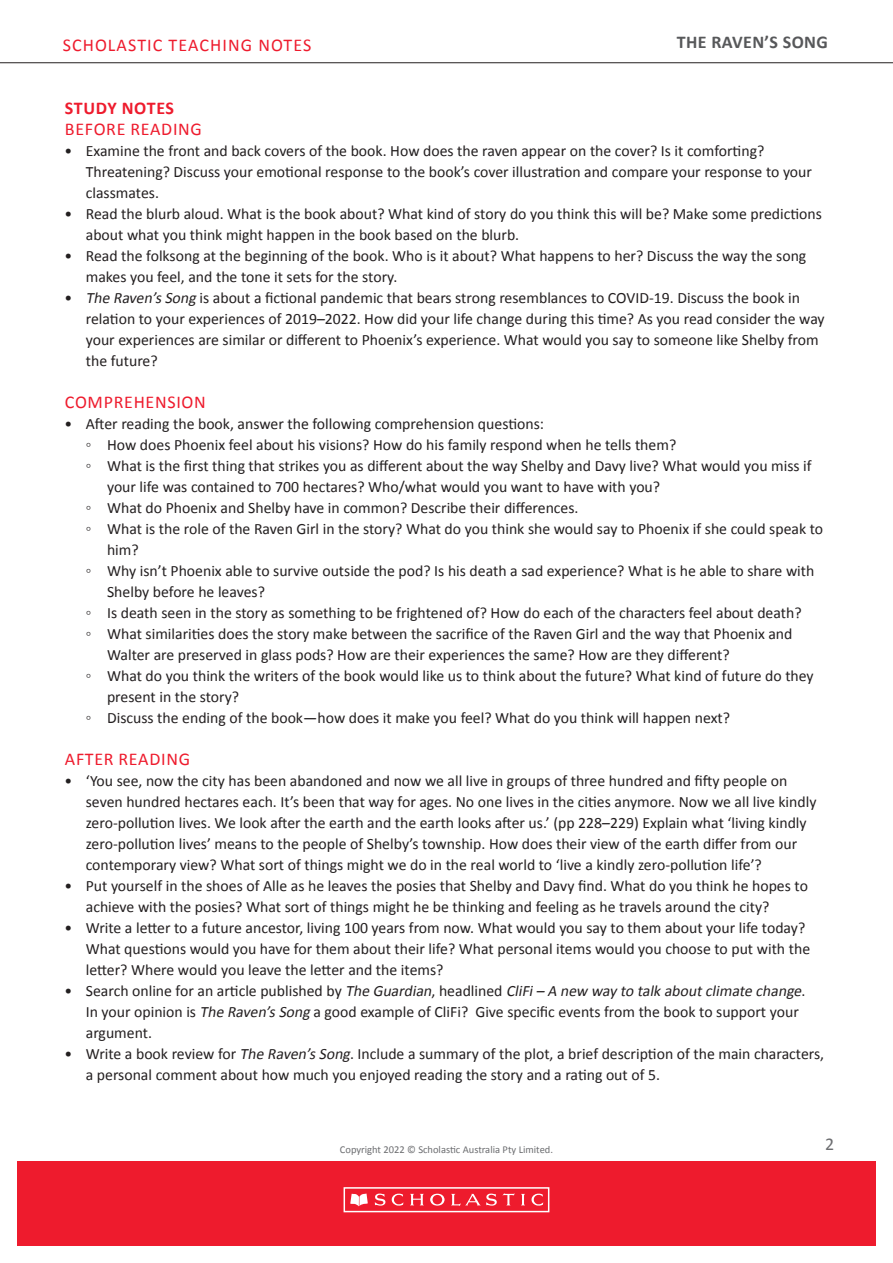
<style>
.page{position:relative;width:893px;height:1263px;background:#fff}
.page>*{position:absolute;margin:0;border:0;box-sizing:border-box;transform-origin:0 0}
.SUB_HEAD_2{font:18px "Calibri";letter-spacing:.04em;color:#ee1b2d}
.SUB_HEAD_2-2{font:18px "Calibri";letter-spacing:.06em;color:#ee1b2d}
.t1{font:700 18px "Calibri";letter-spacing:.02em;color:#57585a}
.SUB_HEAD_1{font:700 18px "Calibri";letter-spacing:.035em;color:#ee1b2d}
.t2{font:18px "Calibri";color:#6c6d70}
.t3{font:15.75px/21px "Calibri";color:#231f20}
.t4{font:10.5px "Calibri";color:#6c6d70}
.s1{font-style:italic}
</style>
<div class="page">
<div style="left:17px;top:1161px;width:859px;height:85px;background:#ee1b2d"></div>
<div style="left:344px;top:1187px;width:205px;height:25px;border:2px solid #fff"></div>
<svg style="left:350px;top:1193px;width:18px;height:13px"></svg>
<svg style="left:375px;top:1193px;width:28px;height:13px"></svg>
<svg style="left:410px;top:1194px;width:14px;height:11px"></svg>
<svg style="left:521px;top:1194px;width:4px;height:11px"></svg>
<svg style="left:531px;top:1193px;width:12px;height:13px"></svg>
<svg style="left:430px;top:1194px;width:15px;height:11px"></svg>
<svg style="left:451px;top:1193px;width:64px;height:13px"></svg>
<hr style="left:0;top:62px;width:893px;height:1px;background:#231f20">
<p class="SUB_HEAD_2-2" style="left:63px;top:32px;width:250px">SCHOLASTIC TEACHING NOTES</p>
<p class="t1" style="left:677px;top:30px;width:153px">THE RAVEN’S SONG</p>
<p class="SUB_HEAD_1" style="left:65px;top:95px;width:111px">STUDY NOTES</p>
<p class="SUB_HEAD_2" style="left:65px;top:116px;width:139px">BEFORE READING</p>
<p class="t3" style="left:86px;top:139px;width:728px;text-indent:-21px">• Examine the front and back covers of the book. How does the raven appear on the cover? Is it comforting?<br>Threatening? Discuss your emotional response to the book’s cover illustration and compare your response to your classmates.</p>
<p class="t3" style="left:86px;top:202px;width:738px;text-indent:-21px">• Read the blurb aloud. What is the book about? What kind of story do you think this will be? Make some predictions about what you think might happen in the book based on the blurb.</p>
<p class="t3" style="left:86px;top:244px;width:722px;text-indent:-21px">• Read the folksong at the beginning of the book. Who is it about? What happens to her? Discuss the way the song makes you feel, and the tone it sets for the story.</p>
<p class="t3" style="left:86px;top:286px;width:740px;text-indent:-21px">• <span class="s1">The Raven’sSong</span> is about a fictional pandemic that bears strong resemblances to COVID-19. Discuss the book in relation to your experiences of 2019–2022. How did your life change during this time? As you read consider the way your experiences are similar or different to Phoenix’s experience. What would you say to someone like Shelby from the future?</p>
<p class="SUB_HEAD_2" style="left:65px;top:389px;width:143px">COMPREHENSION</p>
<p class="t3" style="left:65px;top:412px;width:481px">• After reading the book, answer the following comprehension questions:</p>
<p class="t3" style="left:86px;top:433px;width:592px">◦ How does Phoenix feel about his visions? How do his family respond when he tells them?</p>
<p class="t3" style="left:107px;top:454px;width:706px;text-indent:-21px">◦ What is the first thing that strikes you as different about the way Shelby and Davy live? What would you miss if your life was contained to 700 hectares? Who/what would you want to have with you?</p>
<p class="t3" style="left:86px;top:496px;width:494px">◦ What do Phoenix and Shelby have in common? Describe their differences.</p>
<p class="t3" style="left:107px;top:517px;width:718px;text-indent:-21px">◦ What is the role of the Raven Girl in the story? What do you think she would say to Phoenix if she could speak to him?</p>
<p class="t3" style="left:107px;top:559px;width:709px;text-indent:-21px">◦ Why isn’t Phoenix able to survive outside the pod? Is his death a sad experience? What is he able to share with<br>Shelby before he leaves?</p>
<p class="t3" style="left:86px;top:601px;width:717px">◦ Is death seen in the story as something to be frightened of? How do each of the characters feel about death?</p>
<p class="t3" style="left:107px;top:622px;width:687px;text-indent:-21px">◦ What similarities does the story make between the sacrifice of the Raven Girl and the way that Phoenix and<br>Walter are preserved in glass pods? How are their experiences the same? How are they different?</p>
<p class="t3" style="left:107px;top:664px;width:708px;text-indent:-21px">◦ What do you think the writers of the book would like us to think about the future? What kind of future do they present in the story?</p>
<p class="t3" style="left:86px;top:706px;width:646px">◦ Discuss the ending of the book—how does it make you feel? What do you think will happen next?</p>
<p class="SUB_HEAD_2" style="left:65px;top:746px;width:127px">AFTER READING</p>
<p class="t3" style="left:86px;top:769px;width:732px;text-indent:-21px">• ‘You see, now the city has been abandoned and now we all live in groups of three hundred and fifty people on seven hundred hectares each. It’s been that way for ages. No one lives in the cities anymore. Now we all live kindly zero-pollution lives. We look after the earth and the earth looks after us.’ (pp 228–229) Explain what ‘living kindly zero-pollution lives’ means to the people of Shelby’s township. How does their view of the earth differ from our contemporary view? What sort of things might we do in the real world to ‘live a kindly zero-pollution life’?</p>
<p class="t3" style="left:86px;top:874px;width:724px;text-indent:-21px">• Put yourself in the shoes of Alle as he leaves the posies that Shelby and Davy find. What do you think he hopes to achieve with the posies? What sort of things might he be thinking and feeling as he travels around the city?</p>
<p class="t3" style="left:86px;top:916px;width:726px;text-indent:-21px">• Write a letter to a future ancestor, living 100 years from now. What would you say to them about your life today?<br>What questions would you have for them about their life? What personal items would you choose to put with the letter? Where would you leave the letter and the items?</p>
<p class="t3" style="left:86px;top:979px;width:721px;text-indent:-21px">• Se a rc h o n l i n e fo r a n a rti c l e p u b l i s h e d by <span class="s1">The Guardian</span>, h e a d l i n e d <span class="s1">CliFi– A new way to talk aboutclimate change</span>.<br>In your opinion is <span class="s1">The Raven’sSong</span> a good example of CliFi? Give specific events from the book to support your argument.</p>
<p class="t3" style="left:86px;top:1042px;width:740px;text-indent:-21px">• Write a book review for <span class="s1">The Raven’sSong</span>. Include a summary of the plot, a brief description of the main characters, a personal comment about how much you enjoyed reading the story and a rating out of 5.</p>
<p class="t4" style="left:340px;top:1142px;width:215px">Copyright 2022 © Scholastic Australia Pty Limited.</p>
<p class="t2" style="left:825px;top:1131px;width:11px">2</p>
</div>
